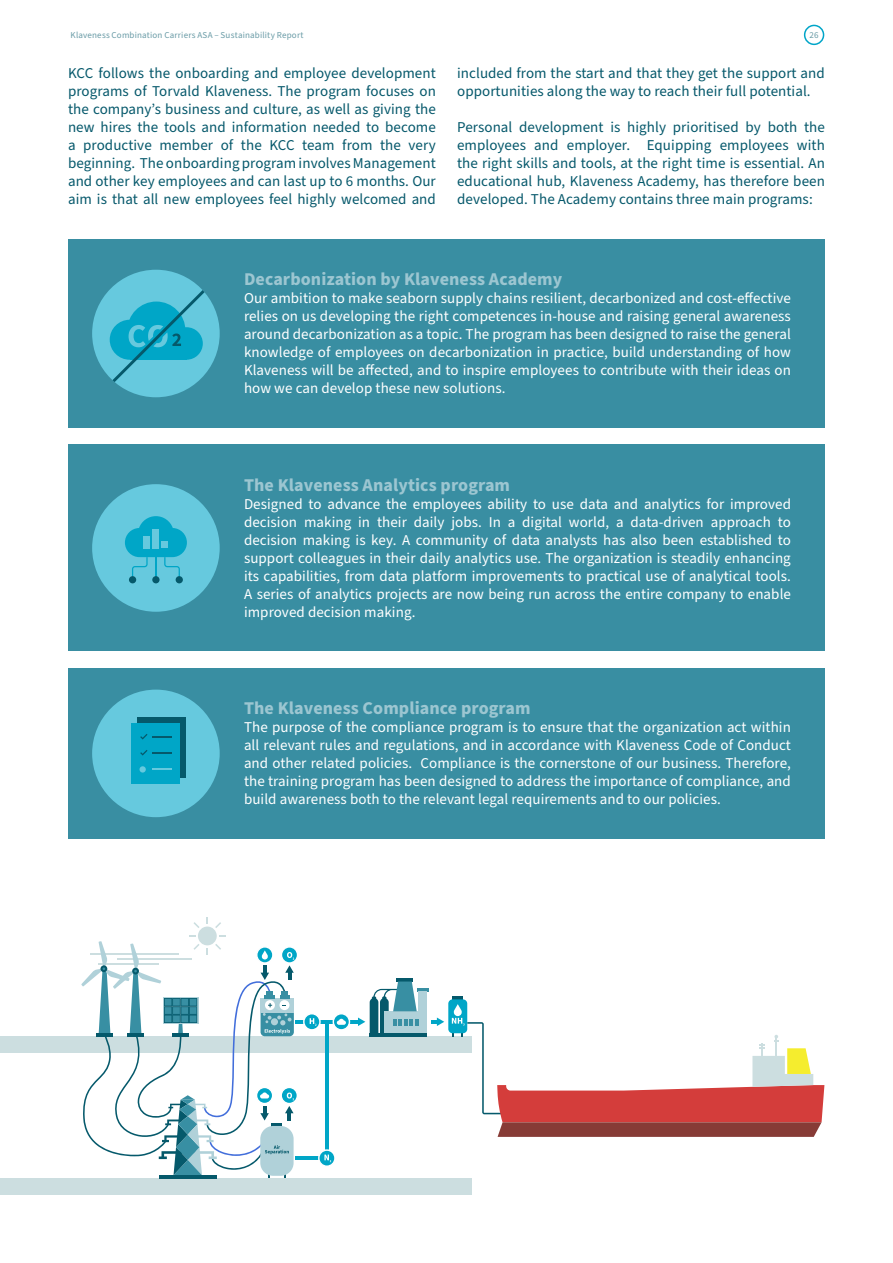
<style>
.page{position:relative;width:893px;height:1263px;background:#fff}
.page>*{position:absolute;margin:0;border:0;box-sizing:border-box;transform-origin:0 0}
.t1{font:700 18px "Source Sans Pro";letter-spacing:.005em;color:#9cc6d1}
.t2{font:15px/18px "Source Sans Pro";letter-spacing:.005em;color:#fff;text-align:justify}
.t3{font:15px/18px "Source Sans Pro";letter-spacing:.005em;color:#05586b;text-align:justify}
.t4{font:9px "Source Sans Pro";letter-spacing:.02em;color:#699ba6}
</style>
<div class="page">
<div style="left:804px;top:25px;width:20px;height:20px;border:2px solid #00a5c8;border-radius:50%"></div>
<div style="left:68px;top:239px;width:757px;height:188px;background:#398ea2"></div>
<div style="left:68px;top:444px;width:757px;height:207px;background:#398ea2"></div>
<div style="left:68px;top:668px;width:757px;height:170px;background:#398ea2"></div>
<div style="left:92px;top:270px;width:128px;height:127px;background:#66c9de;border-radius:50%"></div>
<div style="left:110px;top:320px;width:40px;height:40px;background:#00a6c7;border-radius:50%"></div>
<svg style="left:112px;top:290px;width:92px;height:92px"></svg>
<div style="left:92px;top:484px;width:128px;height:128px;background:#66c9de;border-radius:50%"></div>
<div style="left:129px;top:576px;width:7px;height:7px;background:#05596b;border-radius:50%"></div>
<div style="left:152px;top:576px;width:8px;height:7px;background:#05596b;border-radius:50%"></div>
<div style="left:176px;top:576px;width:7px;height:7px;background:#05596b;border-radius:50%"></div>
<svg style="left:125px;top:516px;width:62px;height:61px"></svg>
<div style="left:153px;top:529px;width:6px;height:19px;background:#66c9de"></div>
<div style="left:92px;top:690px;width:128px;height:127px;background:#66c9de;border-radius:50%"></div>
<div style="left:137px;top:717px;width:49px;height:60px;background:#05596b"></div>
<div style="left:131px;top:723px;width:49px;height:60px;background:#00a6c7"></div>
<svg style="left:152px;top:769px;width:20px;height:1px"></svg>
<svg style="left:140px;top:766px;width:6px;height:6px"></svg>
<svg style="left:140px;top:734px;width:32px;height:5px"></svg>
<svg style="left:140px;top:750px;width:32px;height:5px"></svg>
<div style="left:0;top:1036px;width:472px;height:17px;background:#ccdee0"></div>
<div style="left:0;top:1178px;width:472px;height:17px;background:#ccdee0"></div>
<hr style="left:296px;top:1020px;width:65px;height:3px;background:#00a6c7">
<div style="left:448px;top:999px;width:19px;height:34px;background:#00a6c7;border-radius:4px"></div>
<hr style="left:396px;top:978px;width:17px;height:3px;background:#05596b">
<hr style="left:370px;top:1033px;width:57px;height:3px;background:#05596b">
<svg style="left:358px;top:981px;width:86px;height:52px"></svg>
<div style="left:198px;top:926px;width:19px;height:19px;background:#ccdee0;border-radius:50%"></div>
<svg style="left:193px;top:922px;width:6px;height:6px"></svg>
<svg style="left:215px;top:922px;width:6px;height:6px"></svg>
<svg style="left:81px;top:935px;width:269px;height:243px"></svg>
<svg style="left:452px;top:996px;width:372px;height:141px"></svg>
<p class="t4" style="left:71px;top:29px;width:235px">Klaveness Combination Carriers ASA – Sustainability Report</p>
<p class="t4" style="left:810px;top:29px;width:11px">26</p>
<p class="t3" style="left:68px;top:64px;width:369px">KCC follows the onboarding and employee development programs of Torvald Klaveness. The program focuses on the company’s business and culture, as well as giving the new hires the tools and information needed to become a productive member of the KCC team from the very beginning. The onboarding program involves Management and other key employees and can last up to 6 months. Our aim is that all new employees feel highly welcomed and</p>
<p class="t3" style="left:457px;top:64px;width:369px">included from the start and that they get the support and opportunities along the way to reach their full potential.</p>
<p class="t3" style="left:457px;top:118px;width:369px">Personal development is highly prioritised by both the employees and employer. Equipping employees with the right skills and tools, at the right time is essential. An educational hub, Klaveness Academy, has therefore been developed. The Academy contains three main programs:</p>
<p class="t1" style="left:244px;top:267px;width:320px">Decarbonization by Klaveness Academy</p>
<p class="t2" style="left:244px;top:290px;width:548px">Our ambition to make seaborn supply chains resilient, decarbonized and cost-effective relies on us developing the right competences in-house and raising general awareness around decarbonization as a topic. The program has been designed to raise the general knowledge of employees on decarbonization in practice, build understanding of how Klaveness will be affected, and to inspire employees to contribute with their ideas on how we can develop these new solutions.</p>
<p class="t1" style="left:244px;top:473px;width:268px">The Klaveness Analytics program</p>
<p class="t2" style="left:244px;top:495px;width:548px">Designed to advance the employees ability to use data and analytics for improved decision making in their daily jobs. In a digital world, a data-driven approach to decision making is key. A community of data analysts has also been established to support colleagues in their daily analytics use. The organization is steadily enhancing its capabilities, from data platform improvements to practical use of analytical tools.<br>A series of analytics projects are now being run across the entire company to enable improved decision making.</p>
<p class="t1" style="left:244px;top:696px;width:288px">The Klaveness Compliance program</p>
<p class="t2" style="left:244px;top:719px;width:548px">The purpose of the compliance program is to ensure that the organization act within all relevant rules and regulations, and in accordance with Klaveness Code of Conduct and other related policies. Compliance is the cornerstone of our business. Therefore, the training program has been designed to address the importance of compliance, and build awareness both to the relevant legal requirements and to our policies.</p>
</div>
